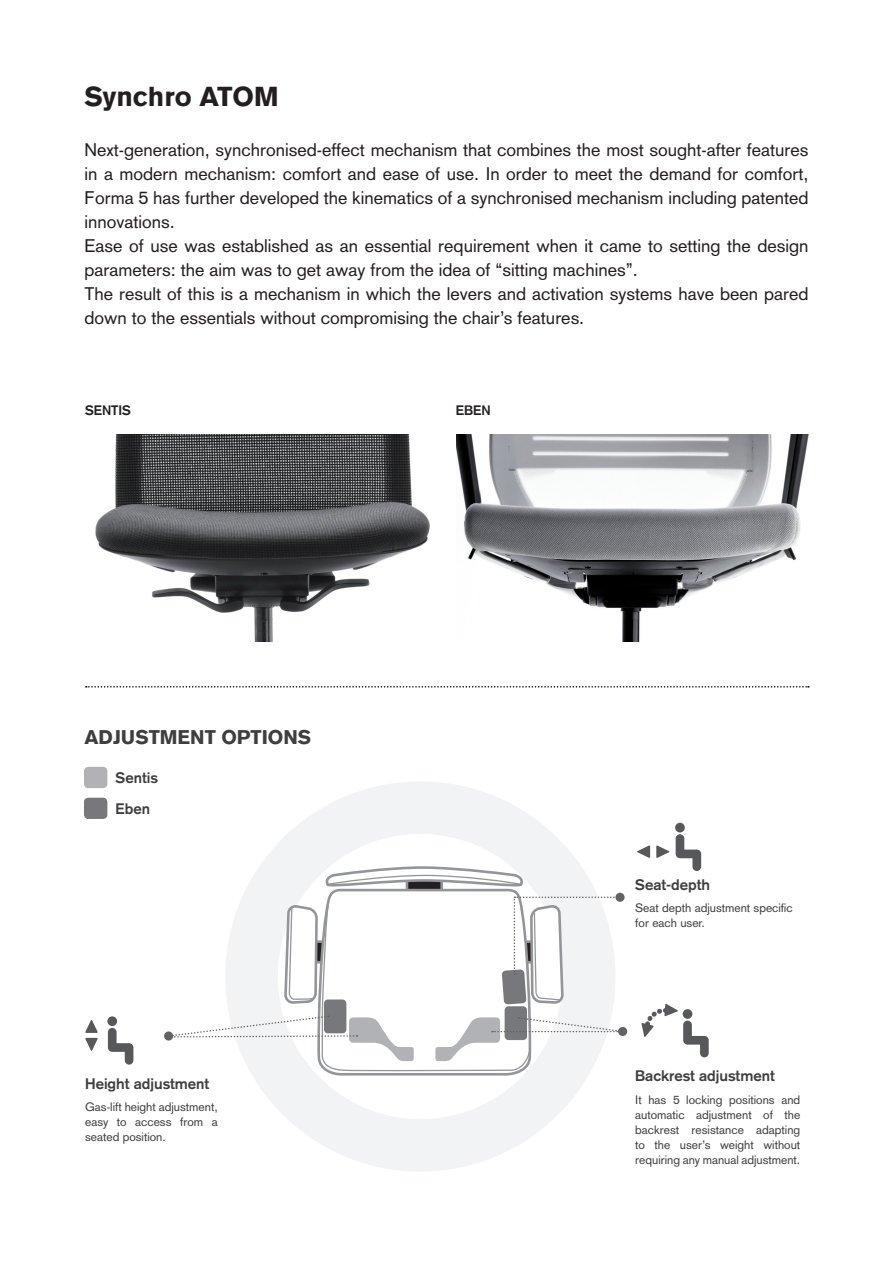
<style>
.page{position:relative;width:893px;height:1263px;background:#fff}
.page>*{position:absolute;margin:0;border:0;box-sizing:border-box;transform-origin:0 0}
.t1{font:900 27px "Akzidenz Grotesk";color:#231f20}
.t2{font:900 19.5px "Akzidenz Grotesk";color:#3e3e3f}
.t3{font:18px/24px "Akzidenz Grotesk";color:#231f20}
.t4{font:700 15px "Akzidenz Grotesk";color:#3e3e3f}
.t5{font:700 13.5px "Akzidenz Grotesk";color:#231f20}
.t6{font:12px/15px "Akzidenz Grotesk";color:#3e3e3f;text-align:justify}
</style>
<div class="page">
<div style="left:225px;top:781px;width:390px;height:390px;border:52px solid #f2f3f4;border-radius:50%"></div>
<div style="left:107px;top:1016px;width:10px;height:10px;background:#57585a;border-radius:50%"></div>
<svg style="left:108px;top:1028px;width:25px;height:36px"></svg>
<svg style="left:85px;top:1020px;width:13px;height:31px"></svg>
<div style="left:675px;top:823px;width:10px;height:9px;background:#57585a;border-radius:50%"></div>
<svg style="left:676px;top:834px;width:25px;height:37px"></svg>
<svg style="left:637px;top:845px;width:13px;height:13px"></svg>
<svg style="left:656px;top:845px;width:14px;height:13px"></svg>
<svg style="left:641px;top:1004px;width:68px;height:53px"></svg>
<div style="left:164px;top:1031px;width:9px;height:9px;background:#636366;border-radius:50%"></div>
<div style="left:618px;top:1027px;width:9px;height:9px;background:#636366;border-radius:50%"></div>
<svg style="left:86px;top:686px;width:723px;height:1px"></svg>
<img style="left:456px;top:435px;width:353px;height:206px">
<img style="left:95px;top:435px;width:335px;height:206px">
<div style="left:84px;top:798px;width:23px;height:21px;background:#76787b;border-radius:4px"></div>
<div style="left:84px;top:767px;width:23px;height:21px;background:#b1b2b5;border-radius:4px"></div>
<svg style="left:168px;top:836px;width:456px;height:246px"></svg>
<h1 class="t1" style="left:84px;top:80px;width:195px">Synchro ATOM</h1>
<p class="t3" style="left:84px;top:138px;width:726px">Next-generation, synchronised-effect mechanism that combines the most sought-after features in a modern mechanism: comfort and ease of use. In order to meet the demand for comfort, Forma 5 has further developed the kinematics of a synchronised mechanism including patented innovations.<br>Ease of use was established as an essential requirement when it came to setting the design parameters: the aim was to get away from the idea of “sitting machines”.<br>The result of this is a mechanism in which the levers and activation systems have been pared down to the essentials without compromising the chair’s features.</p>
<p class="t5" style="left:85px;top:403px;width:46px">Sentis</p>
<p class="t5" style="left:456px;top:403px;width:36px">Eben</p>
<p class="t2" style="left:84px;top:725px;width:228px">ADJUSTMENT OPTIONS</p>
<p class="t4" style="left:116px;top:769px;width:44px">Sentis</p>
<p class="t4" style="left:116px;top:800px;width:36px">Eben</p>
<p class="t4" style="left:85px;top:1074px;width:126px">Height adjustment</p>
<p class="t6" style="left:85px;top:1099px;width:134px">Gas-lift height adjustment, easy to access from a seated position.</p>
<p class="t4" style="left:635px;top:875px;width:76px">Seat-depth</p>
<p class="t6" style="left:635px;top:900px;width:159px">Seat depth adjustment specific for each user.</p>
<p class="t4" style="left:635px;top:1067px;width:141px">Backrest adjustment</p>
<p class="t6" style="left:635px;top:1092px;width:166px">It has 5 locking positions and automatic adjustment of the backrest resistance adapting to the user’s weight without requiring any manual adjustment.</p>
</div>
